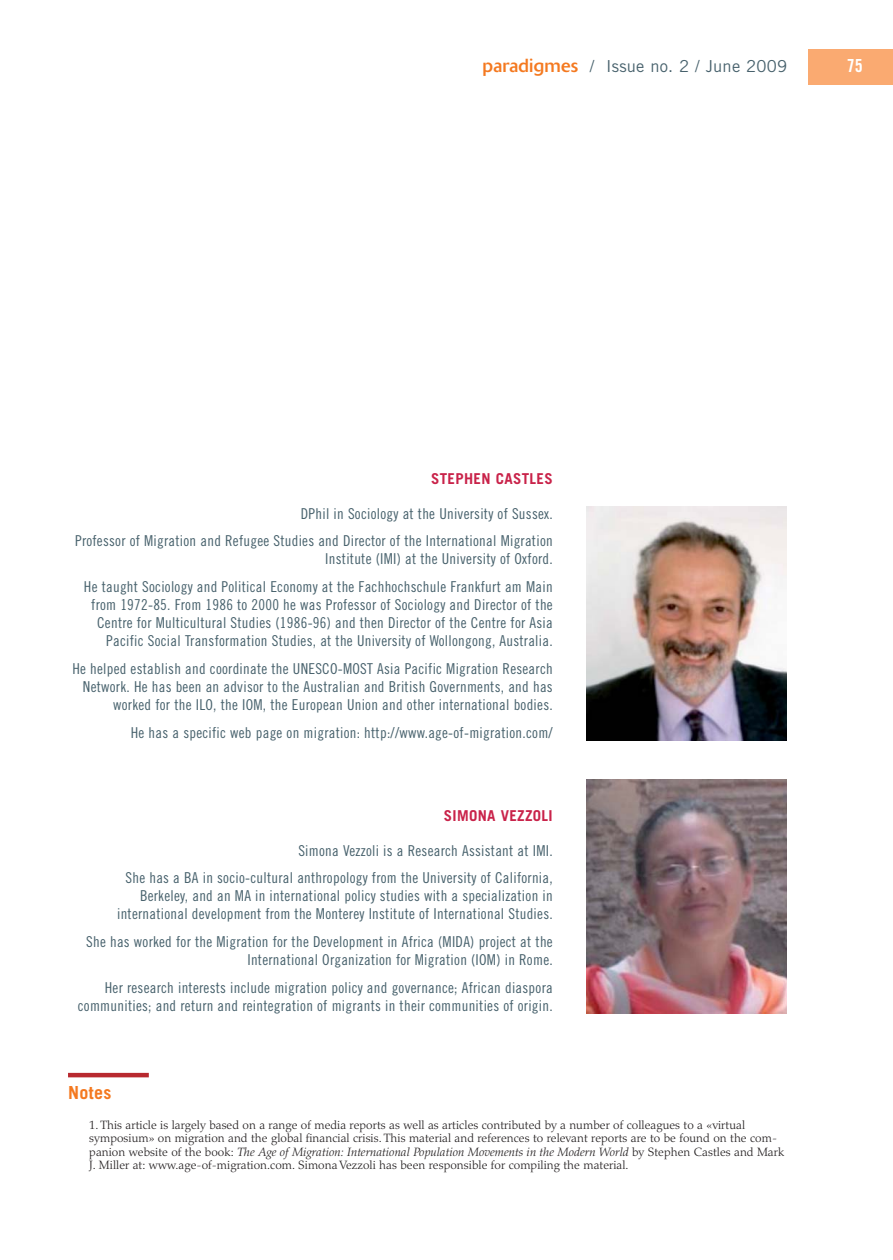
<style>
.page{position:relative;width:893px;height:1260px;background:#fff}
.page>*{position:absolute;margin:0;border:0;box-sizing:border-box;transform-origin:0 0}
.t1{font:700 18px "Trade Gothic";letter-spacing:.02em;color:#f47920}
.t2{font:18px "Trade Gothic Bold Cond Twenty";color:#fff}
.t3{font:16.5px "Trade Gothic";letter-spacing:.01em;color:#47616c}
.t4{font:15px/18px "Trade Gothic Cond Eighteen";letter-spacing:.02em;color:#47616c;text-align:right}
.t5{font:700 15px "Trade Gothic";letter-spacing:.02em;color:#c9234a}
.t6{font:300 12px/13.5px "Palatino";letter-spacing:.005em;color:#231f20}
.s1{font-family:"Delta";font-size:18.75px;color:#f47920}
.s2{font-style:italic}
</style>
<div class="page">
<div style="left:808px;top:49px;width:85px;height:36px;background:#faaa71"></div>
<img style="left:587px;top:506px;width:200px;height:234px">
<img style="left:587px;top:779px;width:200px;height:234px">
<div style="left:68px;top:1072px;width:81px;height:5px;background:#b8292f"></div>
<p class="t3" style="left:483px;top:60px;width:306px"><span class="s1">paradigmes</span> / Issue no. 2 / June 2009</p>
<p class="t2" style="left:847px;top:59px;width:17px">75</p>
<p class="t5" style="left:431px;top:473px;width:123px">STEPHEN CASTLES</p>
<p class="t4" style="left:75px;top:500px;width:479px;line-height:27.8px">DPhil in Sociology at the University of Sussex.<br>Professor of Migration and Refugee Studies and Director of the International Migration</p>
<p class="t4" style="left:84px;top:546px;width:470px;line-height:27.8px">Institute (IMI) at the University of Oxford.<br>He taught Sociology and Political Economy at the Fachhochschule Frankfurt am Main</p>
<p class="t4" style="left:91px;top:597px;width:463px">from 1972-85. From 1986 to 2000 he was Professor of Sociology and Director of the<br>Centre for Multicultural Studies (1986-96) and then Director of the Centre for Asia<br>Pacific Social Transformation Studies, at the University of Wollongong, Australia.</p>
<p class="t4" style="left:72px;top:660px;width:482px">He helped establish and coordinate the UNESCO-MOST Asia Pacific Migration Research<br>Network. He has been an advisor to the Australian and British Governments, and has worked for the ILO, the IOM, the European Union and other international bodies.</p>
<p class="t4" style="left:131px;top:724px;width:423px">He has a specific web page on migration: http://www.age-of-migration.com/</p>
<p class="t5" style="left:444px;top:809px;width:110px">SIMONA VEZZOLI</p>
<p class="t4" style="left:126px;top:837px;width:429px;line-height:27.8px">Simona Vezzoli is a Research Assistant at IMI.<br>She has a BA in socio-cultural anthropology from the University of California,</p>
<p class="t4" style="left:117px;top:888px;width:437px">Berkeley, and an MA in international policy studies with a specialization in international development from the Monterey Institute of International Studies.</p>
<p class="t4" style="left:86px;top:933px;width:468px">She has worked for the Migration for the Development in Africa (MIDA) project at the<br>International Organization for Migration (IOM) in Rome.</p>
<p class="t4" style="left:78px;top:979px;width:476px">Her research interests include migration policy and governance; African diaspora communities; and return and reintegration of migrants in their communities of origin.</p>
<p class="t1" style="left:68px;top:1085px;width:45px">Notes</p>
<p class="t6" style="left:89px;top:1119px;width:696px">1. This article is largely based on a range of media reports as well as articles contributed by a number of colleagues to a «virtual symposium» on migration and the global financial crisis. This material and references to relevant reports are to be found on the com&shy;panion website of the book: <span class="s2">The Age of Migration: International Population Movements in the Modern World</span> by Stephen Castles and Mark J. Miller at: www.age-of-migration.com. Simona Vezzoli has been responsible for compiling the material.</p>
</div>
